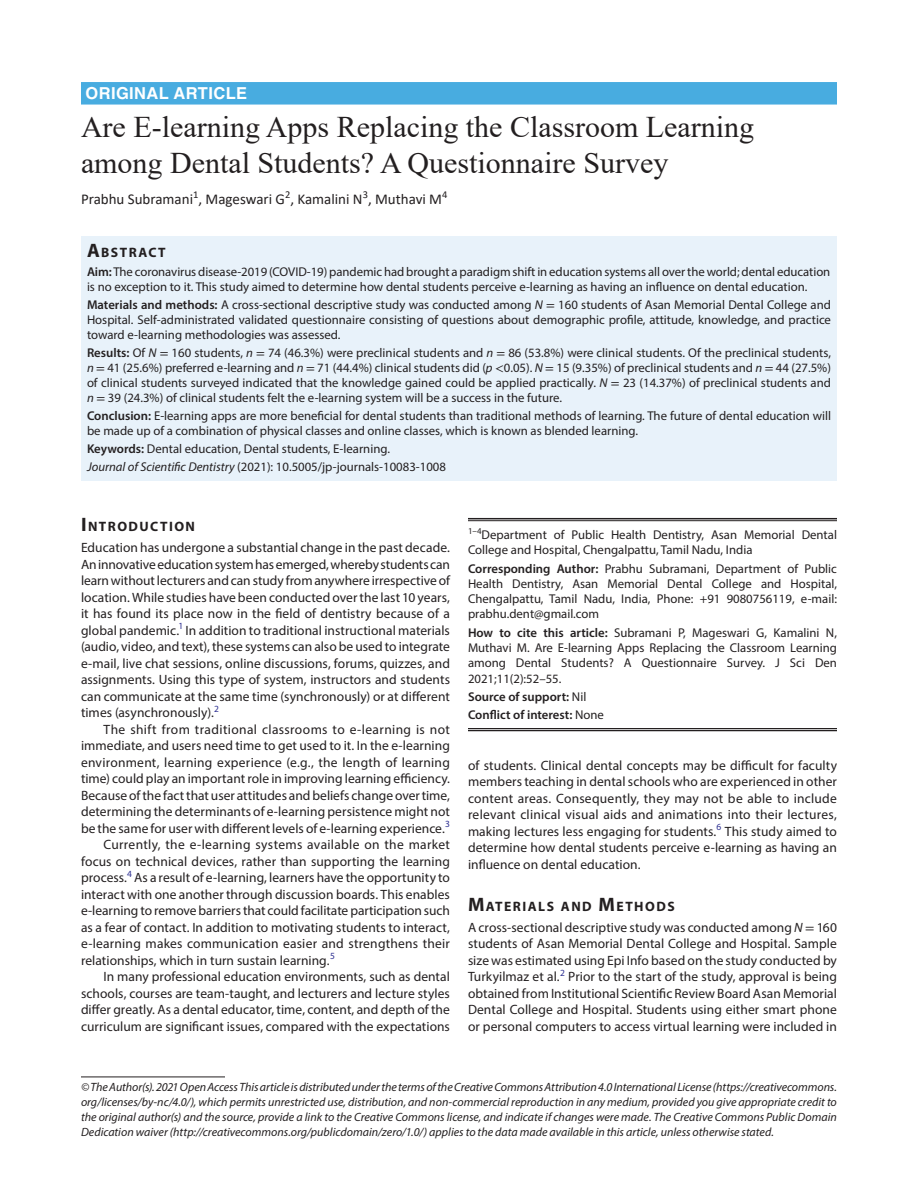
<style>
.page{position:relative;width:918px;height:1188px;background:#fff}
.page>*{position:absolute;margin:0;border:0;box-sizing:border-box;transform-origin:0 0}
.t1{font:30px/36px "Times New Roman";color:#231f20}
.ArticleType{font:700 16.5px "Helvetica LT Std";letter-spacing:.025em;color:#fff}
.AuthorName{font:15px "Calibri";color:#231f20}
.Head-1{font:700 13.65px "Myriad Pro";letter-spacing:.105em;color:#231f20}
.Head-1-first{font:700 13.65px "Myriad Pro";letter-spacing:.105em;color:#231f20}
.AbstractTitle{font:700 13.65px "Myriad Pro";letter-spacing:.105em;color:#231f20}
.Para-Indent{font:13.5px/16.5px "Myriad Pro";color:#231f20;text-align:justify}
.Para-NoIndent{font:13.5px/16.5px "Myriad Pro";letter-spacing:.005em;color:#231f20;text-align:justify}
.Abstract-Para-first{font:12.75px/15px "Myriad Pro";color:#231f20}
.Corresponding_Author{font:12.75px/15.3px "Myriad Pro";color:#231f20;text-align:justify}
.How_to_Cite{font:12.75px/15.3px "Myriad Pro";color:#231f20;text-align:justify}
.Affiliation-first{font:12.75px/15.3px "Myriad Pro";color:#231f20}
.JT_DOI{font:12.75px "Myriad Pro";color:#231f20}
.Keywords{font:12.75px "Myriad Pro";color:#231f20}
.COI{font:600 12.75px "Myriad Pro";color:#231f20}
.Source{font:600 12.75px "Myriad Pro";color:#231f20}
.FootNote{font:italic 12px/15px "Myriad Pro";color:#231f20;text-align:justify}
.s1{font-size:19.5px}
.s2{font-weight:600}
.s3{font-style:italic}
.s4{font-family:"STIX General"}
.s5{font-weight:400}
</style>
<div class="page">
<div style="left:81px;top:82px;width:756px;height:23px;background:#48ace0"></div>
<div style="left:81px;top:236px;width:756px;height:26px;background:#e8f2fa"></div>
<div style="left:81px;top:261px;width:756px;height:39px;background:#e8f2fa"></div>
<div style="left:81px;top:294px;width:756px;height:54px;background:#e8f2fa"></div>
<div style="left:81px;top:342px;width:756px;height:70px;background:#e8f2fa"></div>
<div style="left:81px;top:405px;width:756px;height:39px;background:#e8f2fa"></div>
<div style="left:81px;top:438px;width:756px;height:24px;background:#e8f2fa"></div>
<div style="left:81px;top:456px;width:756px;height:24px;background:#e8f2fa"></div>
<hr style="left:81px;top:1077px;width:144px;height:1px;background:#231f20">
<hr style="left:468px;top:518px;width:369px;height:1px;background:#231f20">
<hr style="left:468px;top:520px;width:369px;height:1px;background:#231f20">
<hr style="left:468px;top:728px;width:369px;height:1px;background:#231f20">
<hr style="left:468px;top:730px;width:369px;height:1px;background:#231f20">
<p class="ArticleType" style="left:86px;top:83px;width:163px">ORIGINAL ARTICLE</p>
<p class="t1" style="left:81px;top:108px;width:675px">Are E-learning Apps Replacing the Classroom Learning among Dental Students? A Questionnaire Survey</p>
<p class="AuthorName" style="left:81px;top:189px;width:368px">Prabhu Subramani<sup>1</sup>, Mageswari G<sup>2</sup>, Kamalini N<sup>3</sup>, Muthavi M<sup>4</sup></p>
<p class="AbstractTitle" style="left:87px;top:243px;width:80px"><span class="s1">A</span>BSTRACT</p>
<p class="Abstract-Para-first" style="left:87px;top:264px;width:745px"><span class="s2">Aim:</span> The coronavirus disease-2019 (COVID-19) pandemic had brought a paradigm shift in education systems all over the world; dental education is no exception to it. This study aimed to determine how dental students perceive e-learning as having an influence on dental education.</p>
<p class="Abstract-Para-first" style="left:87px;top:297px;width:746px;text-align:justify"><span class="s2">Materials and methods:</span> A cross-sectional descriptive study was conducted among <span class="s3">N</span> <span class="s4">=</span> 160 students of Asan Memorial Dental College and Hospital. Self-administrated validated questionnaire consisting of questions about demographic profile, attitude, knowledge, and practice toward e-learning methodologies was assessed.</p>
<p class="Abstract-Para-first" style="left:87px;top:345px;width:746px;text-align:justify"><span class="s2">Results:</span> Of <span class="s3">N</span> <span class="s4">=</span> 160 students, <span class="s3">n</span> <span class="s4">=</span> 74 (46.3%) were preclinical students and <span class="s3">n</span> <span class="s4">=</span> 86 (53.8%) were clinical students. Of the preclinical students, <span class="s3">n</span> <span class="s4">=</span> 41 (25.6%) preferred e-learning and <span class="s3">n</span> <span class="s4">=</span> 71 (44.4%) clinical students did (<span class="s3">p</span> <span class="s4">&lt;</span>0.05). <span class="s3">N</span> <span class="s4">=</span> 15 (9.35%) of preclinical students and <span class="s3">n</span> <span class="s4">=</span> 44 (27.5%) of clinical students surveyed indicated that the knowledge gained could be applied practically. <span class="s3">N</span> <span class="s4">=</span> 23 (14.37%) of preclinical students and <span class="s3">n</span> <span class="s4">=</span> 39 (24.3%) of clinical students felt the e-learning system will be a success in the future.</p>
<p class="Abstract-Para-first" style="left:87px;top:408px;width:746px"><span class="s2">Conclusion:</span> E-learning apps are more beneficial for dental students than traditional methods of learning. The future of dental education will be made up of a combination of physical classes and online classes, which is known as blended learning.</p>
<p class="Keywords" style="left:87px;top:441px;width:304px"><span class="s2">Keywords:</span> Dental education, Dental students, E-learning.</p>
<p class="JT_DOI" style="left:87px;top:459px;width:360px"><span class="s3">Journal of Scientific Dentistry</span> (2021): 10.5005/jp-journals-10083-1008</p>
<p class="Head-1-first" style="left:81px;top:518px;width:116px"><span class="s1">I</span>NTRODUCTION</p>
<p class="Para-NoIndent" style="left:81px;top:539px;width:371px">Education has undergone a substantial change in the past decade.<br>An innovative education system has emerged, whereby students can learn without lecturers and can study from anywhere irrespective of location. While studies have been conducted over the last 10 years, it has found its place now in the field of dentistry because of a global pandemic.<sup>1</sup> In addition to traditional instructional materials (audio, video, and text), these systems can also be used to integrate e-mail, live chat sessions, online discussions, forums, quizzes, and assignments. Using this type of system, instructors and students can communicate at the same time (synchronously) or at different times (asynchronously).<sup>2</sup></p>
<p class="Para-Indent" style="left:81px;top:721px;width:371px;text-indent:22px">The shift from traditional classrooms to e-learning is not immediate, and users need time to get used to it. In the e-learning environment, learning experience (e.g., the length of learning time) could play an important role in improving learning efficiency.<br>Because of the fact that user attitudes and beliefs change over time, determining the determinants of e-learning persistence might not be the same for user with different levels of e-learning experience.<sup>3</sup></p>
<p class="Para-Indent" style="left:81px;top:836px;width:371px;text-indent:22px">Currently, the e-learning systems available on the market focus on technical devices, rather than supporting the learning process.<sup>4</sup> As a result of e-learning, learners have the opportunity to interact with one another through discussion boards. This enables e-learning to remove barriers that could facilitate participation such as a fear of contact. In addition to motivating students to interact, e-learning makes communication easier and strengthens their relationships, which in turn sustain learning.<sup>5</sup></p>
<p class="Para-Indent" style="left:81px;top:968px;width:371px;text-indent:22px">In many professional education environments, such as dental schools, courses are team-taught, and lecturers and lecture styles differ greatly. As a dental educator, time, content, and depth of the curriculum are significant issues, compared with the expectations</p>
<p class="Affiliation-first" style="left:468px;top:527px;width:371px"><sup>1–4</sup>Department of Public Health Dentistry, Asan Memorial Dental<br>College and Hospital, Chengalpattu, Tamil Nadu, India</p>
<p class="Corresponding_Author" style="left:468px;top:560px;width:371px"><span class="s2">Corresponding Author:</span> Prabhu Subramani, Department of Public Health Dentistry, Asan Memorial Dental College and Hospital, Chengalpattu, Tamil Nadu, India, Phone: +91 9080756119, e-mail: prabhu.dent@gmail.com</p>
<p class="How_to_Cite" style="left:468px;top:625px;width:371px"><span class="s2">How to cite this article:</span> Subramani P, Mageswari G, Kamalini N, Muthavi M. Are E-learning Apps Replacing the Classroom Learning among Dental Students? A Questionnaire Survey. J Sci Den 2021;11(2):52–55.</p>
<p class="Source" style="left:468px;top:689px;width:120px">Source of support: <span class="s5">Nil</span></p>
<p class="COI" style="left:468px;top:707px;width:137px">Conflict of interest: <span class="s5">None</span></p>
<p class="Para-Indent" style="left:468px;top:757px;width:371px">of students. Clinical dental concepts may be difficult for faculty members teaching in dental schools who are experienced in other content areas. Consequently, they may not be able to include relevant clinical visual aids and animations into their lectures, making lectures less engaging for students.<sup>6</sup> This study aimed to determine how dental students perceive e-learning as having an influence on dental education.</p>
<p class="Head-1" style="left:468px;top:897px;width:208px"><span class="s1">M</span>ATERIALS AND <span class="s1">M</span>ETHODS</p>
<p class="Para-NoIndent" style="left:468px;top:919px;width:371px">A cross-sectional descriptive study was conducted among <span class="s3">N</span> <span class="s4">=</span> 160 students of Asan Memorial Dental College and Hospital. Sample size was estimated using Epi Info based on the study conducted by Turkyilmaz et al.<sup>2</sup> Prior to the start of the study, approval is being obtained from Institutional Scientific Review Board Asan Memorial Dental College and Hospital. Students using either smart phone or personal computers to access virtual learning were included in</p>
<p class="FootNote" style="left:81px;top:1079px;width:758px">© The Author(s). 2021 Open Access This article is distributed under the terms of the Creative Commons Attribution 4.0 International License (https://creativecommons. org/licenses/by-nc/4.0/), which permits unrestricted use, distribution, and non-commercial reproduction in any medium, provided you give appropriate credit to the original author(s) and the source, provide a link to the Creative Commons license, and indicate if changes were made. The Creative Commons Public Domain Dedication waiver (http://creativecommons.org/publicdomain/zero/1.0/) applies to the data made available in this article, unless otherwise stated.</p>
</div>
